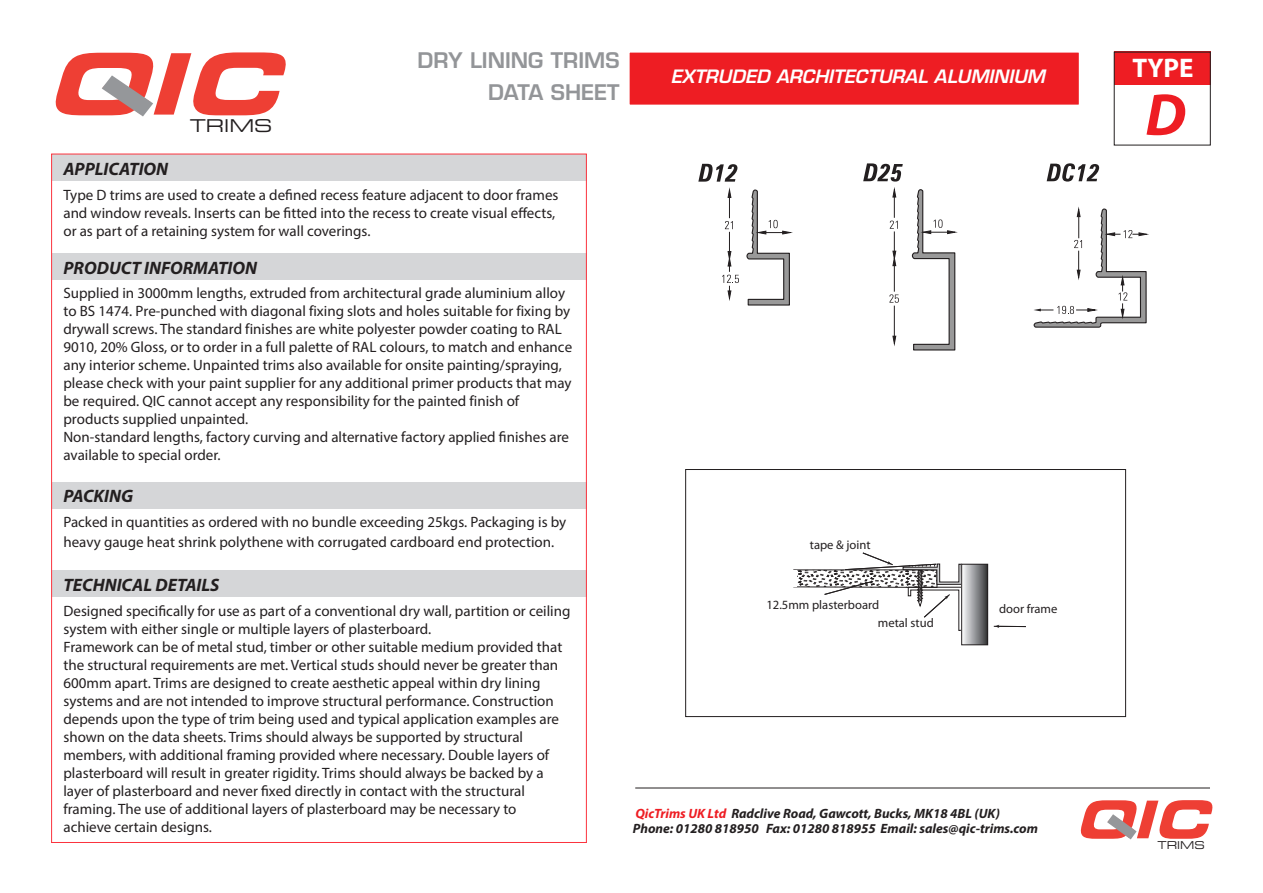
<style>
.page{position:relative;width:1263px;height:893px;background:#fff}
.page>*{position:absolute;margin:0;border:0;box-sizing:border-box;transform-origin:0 0}
.t1{font:italic 700 expanded 84.45px "Square 721 BT";color:#ee3f34;scale:1.07 1}
.t2{font:italic 700 60px "Myriad Pro";color:#ee1d23}
.t3{font:italic 700 expanded 51.75px "Square 721 BT";color:#ee3f34}
.t4{font:700 27px "Myriad Pro";color:#fff}
.t5{font:600 21px/31.2px "Eurostile LT Std";color:#939598;text-align:right}
.t6{font:italic 700 18px "Myriad Pro";color:#231f20}
.t7{font:italic 600 18px "Eurostile LT Std";color:#fff}
.t8{font:expanded 17.55px "Square 721 BT";color:#231f20;scale:1.07 1}
.t9{font:15px/18px "Myriad Pro";color:#231f20}
.t10{font:italic 700 13.5px/15px "Myriad Pro";color:#231f20}
.t11{font:12.6px "Myriad Pro";color:#231f20}
.t12{font:expanded 10.8px "Square 721 BT";color:#231f20}
.s1{color:#ee1d23}
</style>
<div class="page">
<div style="left:52px;top:154px;width:535px;height:27px;background:#d5d6d8"></div>
<div style="left:52px;top:253px;width:535px;height:27px;background:#d5d6d8"></div>
<div style="left:52px;top:482px;width:535px;height:27px;background:#d5d6d8"></div>
<div style="left:52px;top:570px;width:535px;height:27px;background:#d5d6d8"></div>
<svg style="left:863px;top:163px;width:40px;height:19px"></svg>
<svg style="left:893px;top:336px;width:3px;height:8px"></svg>
<svg style="left:889px;top:190px;width:10px;height:113px"></svg>
<hr style="left:894px;top:306px;width:1px;height:32px;background:#231f20">
<svg style="left:698px;top:164px;width:39px;height:18px"></svg>
<svg style="left:746px;top:189px;width:44px;height:117px"></svg>
<svg style="left:722px;top:190px;width:17px;height:108px"></svg>
<svg style="left:911px;top:189px;width:45px;height:162px"></svg>
<svg style="left:963px;top:566px;width:23px;height:77px;background:#9a9b9e"></svg>
<div style="left:961px;top:564px;width:27px;height:81px;border:1px solid #231f20"></div>
<svg style="left:994px;top:625px;width:32px;height:3px"></svg>
<svg style="left:793px;top:552px;width:170px;height:79px"></svg>
<div style="left:685px;top:469px;width:441px;height:248px;border:1px solid #231f20"></div>
<div style="left:1114px;top:52px;width:97px;height:33px;background:#ee1d23"></div>
<div style="left:629px;top:52px;width:450px;height:53px;background:#ee1d23"></div>
<hr style="left:635px;top:788px;width:575px;height:1px;background:#231f20">
<svg style="left:102px;top:75px;width:51px;height:42px"></svg>
<svg style="left:1107px;top:814px;width:30px;height:26px"></svg>
<div style="left:1114px;top:52px;width:97px;height:93px;border:1px solid #231f20"></div>
<svg style="left:1047px;top:163px;width:52px;height:19px"></svg>
<svg style="left:1033px;top:208px;width:114px;height:120px"></svg>
<h1 class="t1" style="left:46px;top:53px;width:238px">QIC</h1>
<p class="t8" style="left:190px;top:120px;width:79px">TRIMS</p>
<h3 class="t5" style="left:418px;top:47px;width:203px">DRY LINING TRIMS<br>DATA SHEET</h3>
<p class="t7" style="left:671px;top:70px;width:376px">EXTRUDED ARCHITECTURAL ALUMINIUM</p>
<p class="t6" style="left:63px;top:162px;width:106px">APPLICATION</p>
<p class="t9" style="left:63px;top:187px;width:497px">Type D trims are used to create a defined recess feature adjacent to door frames and window reveals. Inserts can be fitted into the recess to create visual effects, or as part of a retaining system for wall coverings.</p>
<p class="t6" style="left:63px;top:261px;width:195px">PRODUCT INFORMATION</p>
<p class="t9" style="left:63px;top:285px;width:510px">Supplied in 3000mm lengths, extruded from architectural grade aluminium alloy to BS 1474. Pre-punched with diagonal fixing slots and holes suitable for fixing by drywall screws. The standard finishes are white polyester powder coating to RAL 9010, 20% Gloss, or to order in a full palette of RAL colours, to match and enhance any interior scheme. Unpainted trims also available for onsite painting/spraying, please check with your paint supplier for any additional primer products that may be required. QIC cannot accept any responsibility for the painted finish of products supplied unpainted.<br>Non-standard lengths, factory curving and alternative factory applied finishes are available to special order.</p>
<p class="t6" style="left:63px;top:489px;width:71px">PACKING</p>
<p class="t9" style="left:63px;top:513px;width:504px;line-height:20.2px">Packed in quantities as ordered with no bundle exceeding 25kgs. Packaging is by heavy gauge heat shrink polythene with corrugated cardboard end protection.</p>
<p class="t6" style="left:63px;top:578px;width:157px">TECHNICAL DETAILS</p>
<p class="t9" style="left:63px;top:603px;width:508px">Designed specifically for use as part of a conventional dry wall, partition or ceiling system with either single or multiple layers of plasterboard.<br>Framework can be of metal stud, timber or other suitable medium provided that the structural requirements are met. Vertical studs should never be greater than 600mm apart. Trims are designed to create aesthetic appeal within dry lining systems and are not intended to improve structural performance. Construction depends upon the type of trim being used and typical application examples are shown on the data sheets. Trims should always be supported by structural members, with additional framing provided where necessary. Double layers of plasterboard will result in greater rigidity. Trims should always be backed by a layer of plasterboard and never fixed directly in contact with the structural framing. The use of additional layers of plasterboard may be necessary to<br>achieve certain designs.</p>
<p class="t11" style="left:766px;top:600px;width:114px">12.5mm plasterboard</p>
<p class="t11" style="left:810px;top:540px;width:62px">tape &amp; joint</p>
<p class="t11" style="left:999px;top:604px;width:60px">door frame</p>
<p class="t11" style="left:878px;top:618px;width:57px">metal stud</p>
<p class="t10" style="left:633px;top:807px;width:407px"><span class="s1">QicTrims UK Ltd</span> Radclive Road, Gawcott, Bucks, MK18 4BL (UK)<br>Phone: 01280 818950 Fax: 01280 818955 Email: sales@qic-trims.com</p>
<h3 class="t4" style="left:1132px;top:58px;width:62px">TYPE</h3>
<h2 class="t2" style="left:1145px;top:92px;width:42px">D</h2>
<h3 class="t3" style="left:1075px;top:801px;width:147px">QIC</h3>
<p class="t12" style="left:1157px;top:841px;width:49px">TRIMS</p>
</div>
